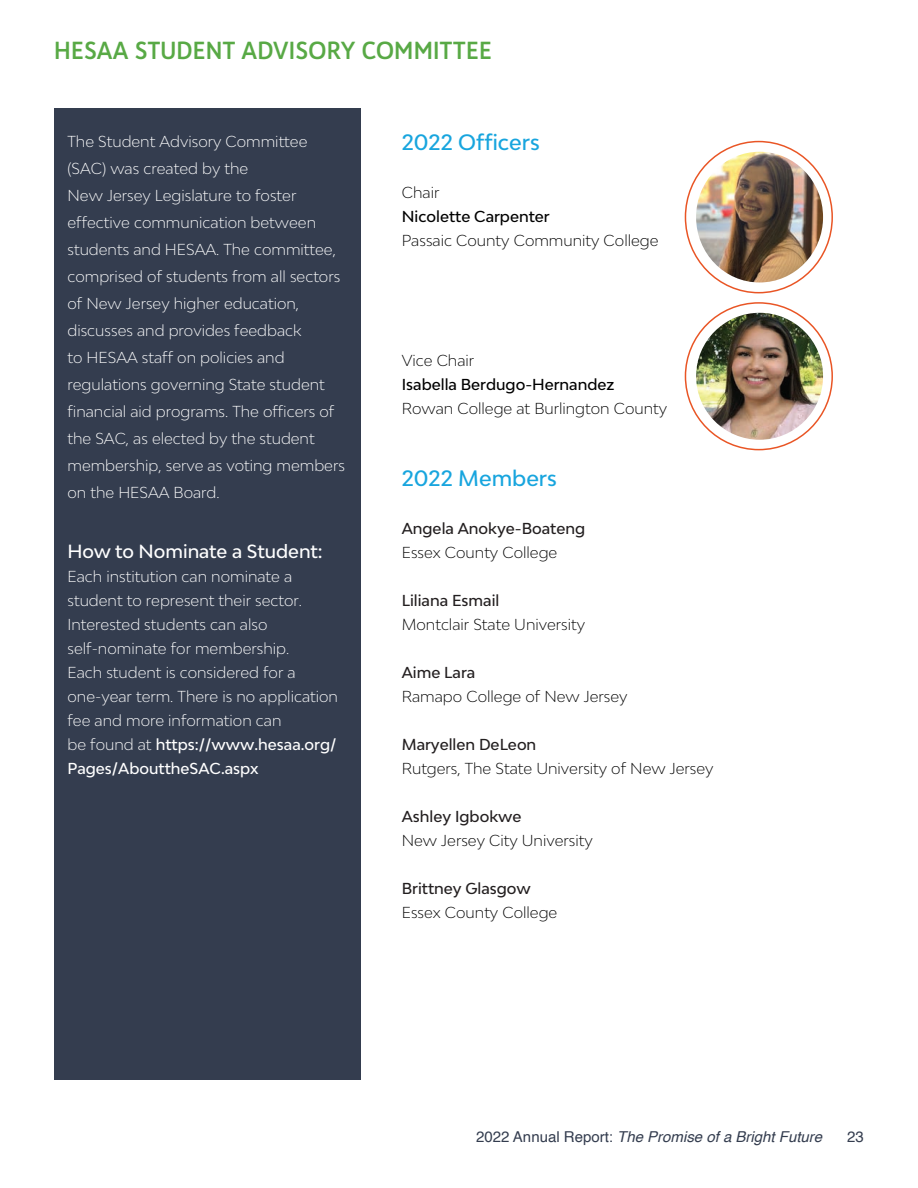
<style>
.page{position:relative;width:918px;height:1188px;background:#fff}
.page>*{position:absolute;margin:0;border:0;box-sizing:border-box;transform-origin:0 0}
.t1{font:700 24px "Bw Quinta Pro";letter-spacing:.01em;color:#58a945}
.t2{font:500 21px "Bw Modelica";color:#18a5de}
.t3{font:500 18px "Bw Modelica";color:#fff}
.t4{font:300 15px/27px "Bw Modelica";color:#fff}
.t5{font:300 15px "Bw Modelica";color:#000}
.t6{font:500 15px "Bw Modelica";color:#231f20}
.t7{font:500 15px "Bw Modelica";color:#000}
.t8{font:italic 15px "Helvetica";color:#343d4f}
.t9{font:15px "Helvetica";color:#343d4f}
.s1{font-weight:500}
.s2{font-style:normal}
</style>
<div class="page">
<img style="left:696px;top:313px;width:127px;height:127px;border-radius:63px">
<img style="left:696px;top:152px;width:127px;height:130px">
<div style="left:54px;top:108px;width:307px;height:972px;background:#343d4f"></div>
<p class="t1" style="left:54px;top:35px;width:439px">HESAA STUDENT ADVISORY COMMITTEE</p>
<p class="t4" style="left:68px;top:127px;width:279px">The Student Advisory Committee (SAC) was created by the<br>New Jersey Legislature to foster effective communication between students and HESAA. The committee, comprised of students from all sectors of New Jersey higher education, discusses and provides feedback<br>to HESAA staff on policies and regulations governing State student financial aid programs. The officers of the SAC, as elected by the student membership, serve as voting members on the HESAA Board.</p>
<p class="t3" style="left:68px;top:540px;width:257px">How to Nominate a Student:</p>
<p class="t4" style="left:68px;top:564px;width:272px;line-height:24px">Each institution can nominate a student to represent their sector.<br>Interested students can also self-nominate for membership.<br>Each student is considered for a one-year term. There is no application fee and more information can<br>be found at <span class="s1">https://www.hesaa.org/<br>Pages/AbouttheSAC.aspx</span></p>
<p class="t2" style="left:402px;top:129px;width:140px">2022 Officers</p>
<p class="t5" style="left:402px;top:183px;width:39px">Chair</p>
<p class="t7" style="left:402px;top:207px;width:149px">Nicolette Carpenter</p>
<p class="t5" style="left:402px;top:231px;width:258px">Passaic County Community College</p>
<p class="t5" style="left:402px;top:351px;width:74px">Vice Chair</p>
<p class="t7" style="left:402px;top:375px;width:214px">Isabella Berdugo-Hernandez</p>
<p class="t5" style="left:402px;top:399px;width:267px">Rowan College at Burlington County</p>
<p class="t2" style="left:402px;top:465px;width:157px">2022 Members</p>
<p class="t6" style="left:402px;top:519px;width:185px">Angela Anokye-Boateng</p>
<p class="t5" style="left:402px;top:543px;width:157px">Essex County College</p>
<p class="t6" style="left:402px;top:591px;width:99px">Liliana Esmail</p>
<p class="t5" style="left:402px;top:615px;width:185px">Montclair State University</p>
<p class="t6" style="left:402px;top:663px;width:75px">Aime Lara</p>
<p class="t5" style="left:402px;top:687px;width:227px">Ramapo College of New Jersey</p>
<p class="t6" style="left:402px;top:735px;width:136px">Maryellen DeLeon</p>
<p class="t5" style="left:402px;top:759px;width:313px">Rutgers, The State University of New Jersey</p>
<p class="t6" style="left:402px;top:807px;width:121px">Ashley Igbokwe</p>
<p class="t5" style="left:402px;top:831px;width:192px">New Jersey City University</p>
<p class="t6" style="left:402px;top:879px;width:131px">Brittney Glasgow</p>
<p class="t5" style="left:402px;top:903px;width:157px">Essex County College</p>
<p class="t8" style="left:476px;top:1125px;width:348px"><span class="s2">2022 Annual Report:</span> The Promise of a Bright Future</p>
<p class="t9" style="left:847px;top:1125px;width:18px">23</p>
</div>
